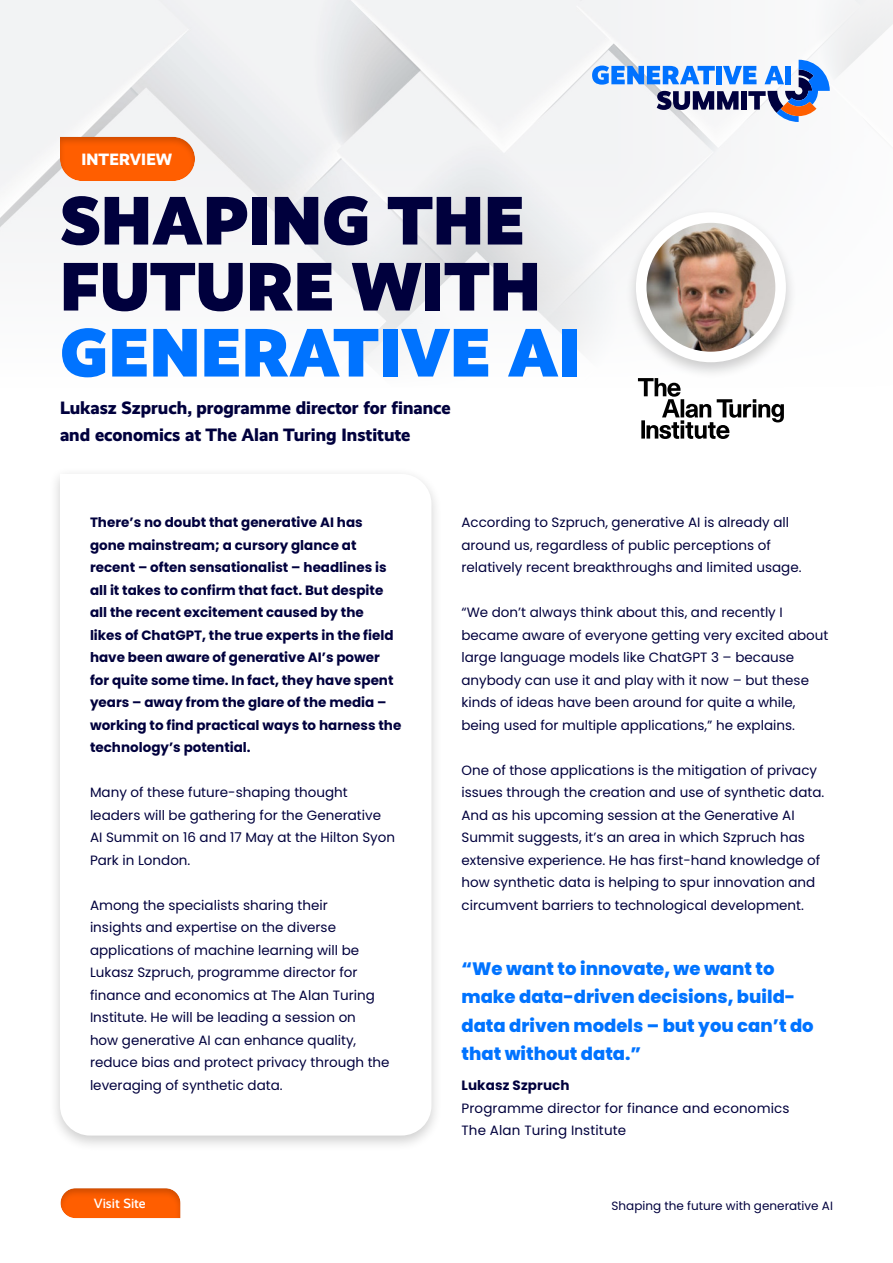
<style>
.page{position:relative;width:893px;height:1263px;background:#fff}
.page>*{position:absolute;margin:0;border:0;box-sizing:border-box;transform-origin:0 0}
.t1{font:900 69px "Realist";letter-spacing:.01em;color:#00003d}
.t2{font:900 69px "Realist";letter-spacing:.01em;color:#0073ff}
.t3{font:800 18px/28.5px "Poppins";color:#0073ff}
.t4{font:800 18px "Realist";color:#00003d}
.t5{font:800 16.5px "Realist";letter-spacing:.005em;color:#fff}
.t6{font:13.5px/22.5px "Poppins";color:#00003d}
.t7{font:700 13.5px/22.5px "Poppins";color:#00003d}
.t8{font:500 13.5px "Realist";color:#fff}
.t9{font:12px "Poppins";color:#00003d}
</style>
<div class="page">
<img style="left:0;top:0;width:893px;height:381px">
<div style="left:48px;top:467px;width:395px;height:684px;background:#000;opacity:.2"></div>
<svg style="left:60px;top:474px;width:371px;height:661px"></svg>
<div style="left:624px;top:207px;width:173px;height:173px;background:#000;opacity:.2"></div>
<div style="left:636px;top:212px;width:150px;height:150px;background:#fff;border-radius:50%"></div>
<img style="left:646px;top:223px;width:129px;height:129px;border-radius:64px">
<svg style="left:638px;top:378px;width:146px;height:61px"></svg>
<svg style="left:592px;top:60px;width:238px;height:62px"></svg>
<div style="left:46px;top:125px;width:162px;height:64px;background:#000;opacity:.2"></div>
<div style="left:46px;top:1177px;width:147px;height:49px;background:#000;opacity:.2"></div>
<p class="t5" style="left:81px;top:149px;width:92px">INTERVIEW</p>
<p class="t1" style="left:60px;top:179px;width:466px">SHAPING THE</p>
<p class="t1" style="left:60px;top:245px;width:482px">FUTURE WITH</p>
<p class="t2" style="left:60px;top:311px;width:522px">GENERATIVE AI</p>
<p class="t4" style="left:60px;top:397px;width:392px">Lukasz Szpruch, programme director for finance</p>
<p class="t4" style="left:60px;top:424px;width:352px">and economics at The Alan Turing Institute</p>
<p class="t7" style="left:90px;top:511px;width:274px">There’s no doubt that generative AI has</p>
<p class="t7" style="left:90px;top:534px;width:313px">gone mainstream; a cursory glance at recent – often sensationalist – headlines is all it takes to confirm that fact. But despite all the recent excitement caused by the<br>likes of ChatGPT, the true experts in the field have been aware of generative AI’s power for quite some time. In fact, they have spent years – away from the glare of the media – working to find practical ways to harness the technology’s potential.</p>
<p class="t6" style="left:90px;top:781px;width:259px">Many of these future-shaping thought</p>
<p class="t6" style="left:90px;top:804px;width:307px">leaders will be gathering for the Generative<br>AI Summit on 16 and 17 May at the Hilton Syon<br>Park in London.</p>
<p class="t6" style="left:90px;top:894px;width:239px">Among the specialists sharing their</p>
<p class="t6" style="left:90px;top:916px;width:301px">insights and expertise on the diverse applications of machine learning will be Lukasz Szpruch, programme director for finance and economics at The Alan Turing Institute. He will be leading a session on<br>how generative AI can enhance quality, reduce bias and protect privacy through the leveraging of synthetic data.</p>
<p class="t8" style="left:94px;top:1195px;width:53px">Visit Site</p>
<p class="t6" style="left:461px;top:511px;width:342px">According to Szpruch, generative AI is already all around us, regardless of public perceptions of relatively recent breakthroughs and limited usage.</p>
<p class="t6" style="left:461px;top:601px;width:368px">“We don’t always think about this, and recently I became aware of everyone getting very excited about large language models like ChatGPT 3 – because anybody can use it and play with it now – but these kinds of ideas have been around for quite a while, being used for multiple applications,” he explains.</p>
<p class="t6" style="left:461px;top:759px;width:364px">One of those applications is the mitigation of privacy issues through the creation and use of synthetic data.<br>And as his upcoming session at the Generative AI Summit suggests, it’s an area in which Szpruch has extensive experience. He has first-hand knowledge of how synthetic data is helping to spur innovation and circumvent barriers to technological development.</p>
<p class="t3" style="left:461px;top:954px;width:315px">“We want to innovate, we want to</p>
<p class="t3" style="left:461px;top:983px;width:354px">make data-driven decisions, build&shy;data driven models – but you can’t do that without data.”</p>
<p class="t7" style="left:461px;top:1074px;width:110px">Lukasz Szpruch</p>
<p class="t6" style="left:461px;top:1097px;width:330px">Programme director for finance and economics</p>
<p class="t6" style="left:461px;top:1119px;width:166px">The Alan Turing Institute</p>
<p class="t9" style="left:611px;top:1198px;width:223px">Shaping the future with generative AI</p>
</div>
